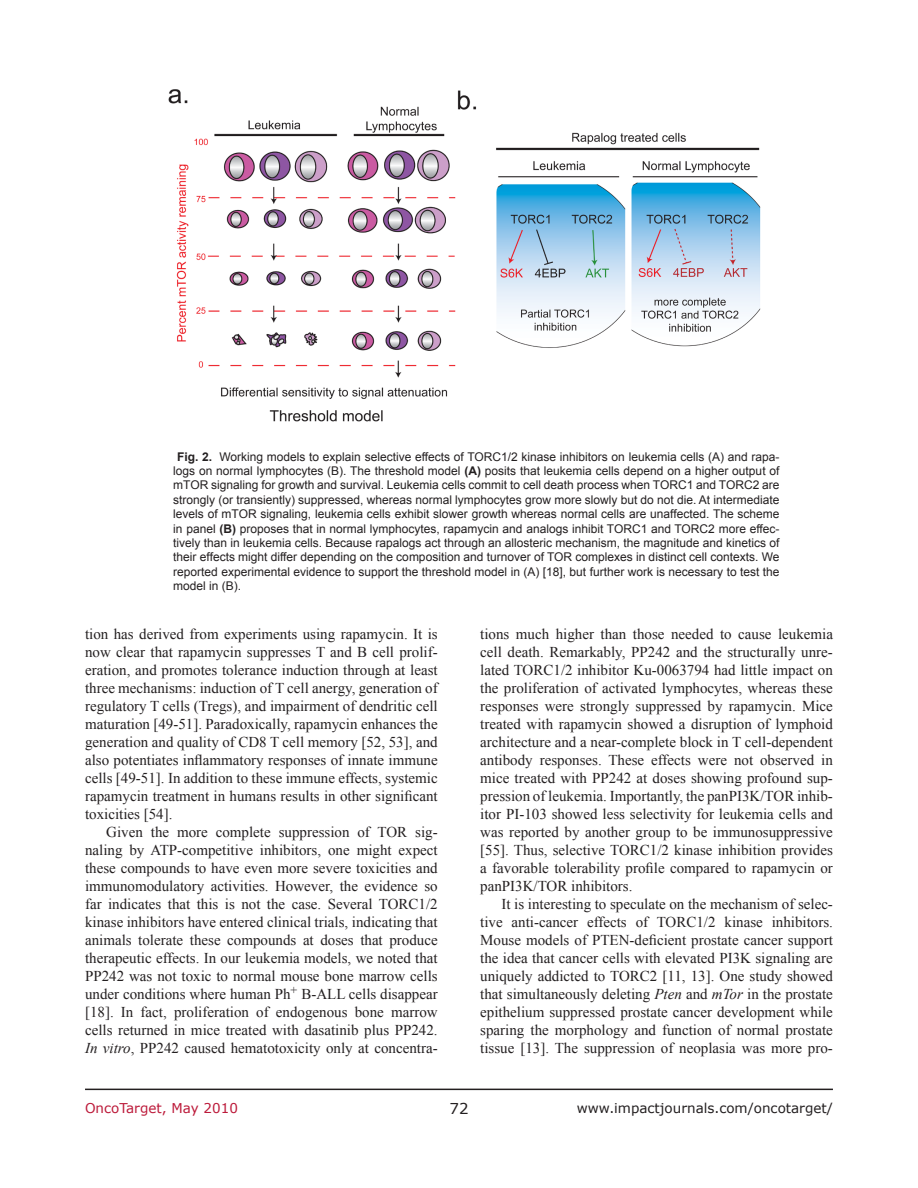
<style>
.page{position:relative;width:918px;height:1188px;background:#fff}
.page>*{position:absolute;margin:0;border:0;box-sizing:border-box;transform-origin:0 0}
.text10pt{font:15px/18px "Times New Roman";color:#231f20;text-align:justify}
.t1{font:15px "Verdana";color:#231f20}
.t2{font:13.5px "Verdana";color:#231f20}
.t3{font:13.5px "Verdana";color:#bc1a3a}
.legend{font:12px/14.4px "Arial";color:#231f20;text-align:justify}
.s1{font-weight:700}
.s2{font-style:italic}
</style>
<div class="page">
<hr style="left:85px;top:1089px;width:748px;height:1px;background:#231f20">
<img style="left:168px;top:89px;width:593px;height:333px">
<p class="legend" style="left:173px;top:449px;width:608px;text-indent:4px"><span class="s1">Fig. 2.</span> Working models to explain selective effects of TORC1/2 kinase inhibitors on leukemia cells (A) and rapa&shy;logs on normal lymphocytes (B). The threshold model <span class="s1">(A)</span> posits that leukemia cells depend on a higher output of mTOR signaling for growth and survival. Leukemia cells commit to cell death process when TORC1 and TORC2 are strongly (or transiently) suppressed, whereas normal lymphocytes grow more slowly but do not die. At intermediate levels of mTOR signaling, leukemia cells exhibit slower growth whereas normal cells are unaffected. The scheme in panel <span class="s1">(B)</span> proposes that in normal lymphocytes, rapamycin and analogs inhibit TORC1 and TORC2 more effec&shy;tively than in leukemia cells. Because rapalogs act through an allosteric mechanism, the magnitude and kinetics of their effects might differ depending on the composition and turnover of TOR complexes in distinct cell contexts. We reported experimental evidence to support the threshold model in (A) [18], but further work is necessary to test the model in (B).</p>
<p class="text10pt" style="left:85px;top:624px;width:354px">tion has derived from experiments using rapamycin. It is now clear that rapamycin suppresses T and B cell prolif&shy;eration, and promotes tolerance induction through at least three mechanisms: induction of T cell anergy, generation of regulatory T cells (Tregs), and impairment of dendritic cell maturation [49-51]. Paradoxically, rapamycin enhances the generation and quality of CD8 T cell memory [52, 53], and also potentiates inflammatory responses of innate immune cells [49-51]. In addition to these immune effects, systemic rapamycin treatment in humans results in other significant toxicities [54].</p>
<p class="text10pt" style="left:85px;top:822px;width:354px;text-indent:21px">Given the more complete suppression of TOR sig&shy;naling by ATP-competitive inhibitors, one might expect these compounds to have even more severe toxicities and immunomodulatory activities. However, the evidence so far indicates that this is not the case. Several TORC1/2 kinase inhibitors have entered clinical trials, indicating that animals tolerate these compounds at doses that produce therapeutic effects. In our leukemia models, we noted that PP242 was not toxic to normal mouse bone marrow cells under conditions where human Ph<sup>+</sup> B-ALL cells disappear [18]. In fact, proliferation of endogenous bone marrow cells returned in mice treated with dasatinib plus PP242.<br><span class="s2">In vitro</span>, PP242 caused hematotoxicity only at concentra-</p>
<p class="text10pt" style="left:480px;top:624px;width:354px">tions much higher than those needed to cause leukemia cell death. Remarkably, PP242 and the structurally unre&shy;lated TORC1/2 inhibitor Ku-0063794 had little impact on the proliferation of activated lymphocytes, whereas these responses were strongly suppressed by rapamycin. Mice treated with rapamycin showed a disruption of lymphoid architecture and a near-complete block in T cell-dependent antibody responses. These effects were not observed in mice treated with PP242 at doses showing profound sup&shy;pression of leukemia. Importantly, the panPI3K/TOR inhib&shy;itor PI-103 showed less selectivity for leukemia cells and was reported by another group to be immunosuppressive [55]. Thus, selective TORC1/2 kinase inhibition provides a favorable tolerability profile compared to rapamycin or panPI3K/TOR inhibitors.</p>
<p class="text10pt" style="left:480px;top:894px;width:354px;text-indent:21px">It is interesting to speculate on the mechanism of selec&shy;tive anti-cancer effects of TORC1/2 kinase inhibitors.<br>Mouse models of PTEN-deficient prostate cancer support the idea that cancer cells with elevated PI3K signaling are uniquely addicted to TORC2 [11, 13]. One study showed that simultaneously deleting <span class="s2">Pten</span> and <span class="s2">mTor</span> in the prostate epithelium suppressed prostate cancer development while sparing the morphology and function of normal prostate tissue [13]. The suppression of neoplasia was more pro-</p>
<p class="t3" style="left:85px;top:1100px;width:154px">OncoTarget, May 2010</p>
<p class="t1" style="left:450px;top:1099px;width:21px">72</p>
<p class="t2" style="left:577px;top:1100px;width:258px">www.impactjournals.com/oncotarget/</p>
</div>
